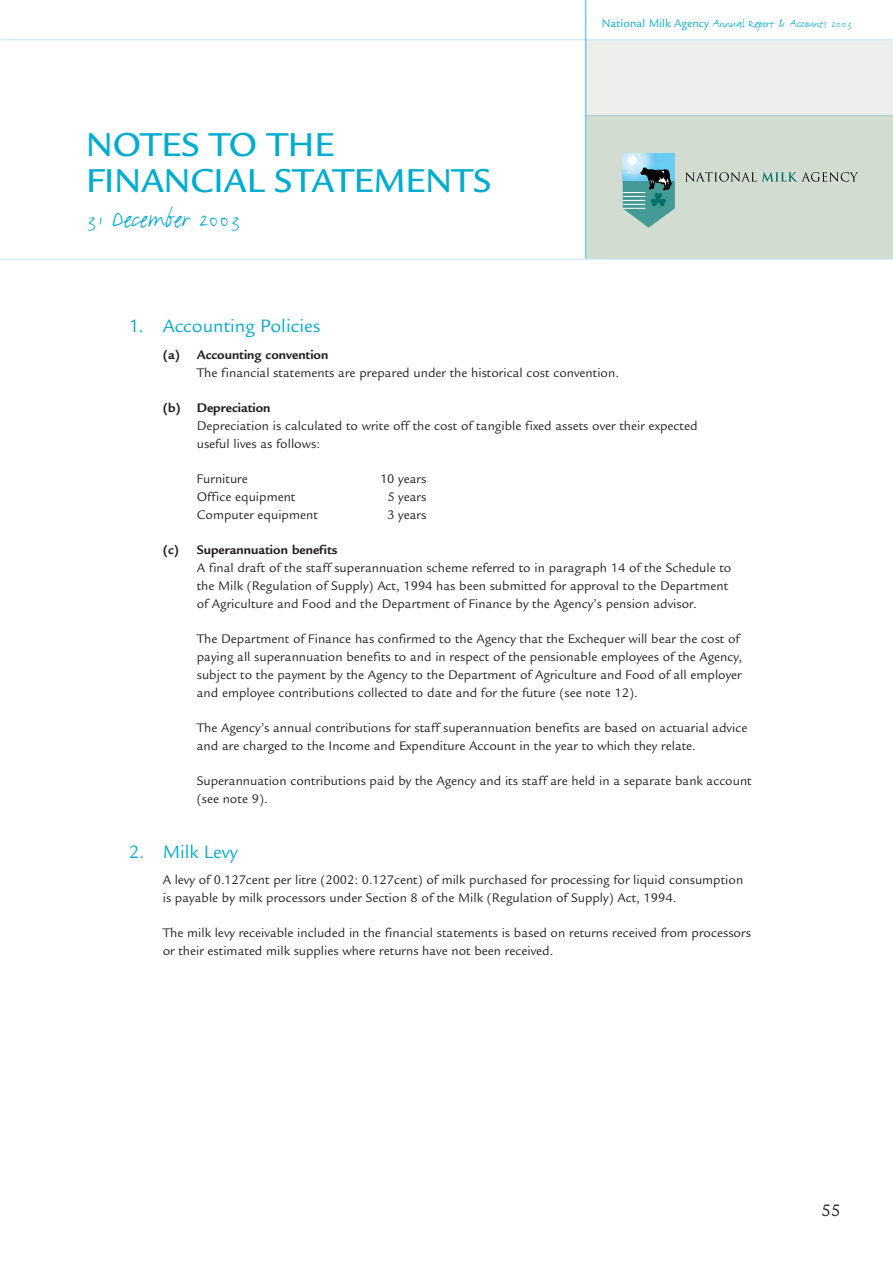
<style>
.page{position:relative;width:893px;height:1263px;background:#fff}
.page>*{position:absolute;margin:0;border:0;box-sizing:border-box;transform-origin:0 0}
.t1{font:500 36px/36px "Legacy Sans";color:#00add1}
.t2{font:27px "FF Justlefthand";color:#00add1}
.t3{font:19.5px "Legacy Sans";color:#00add1}
.t4{font:18px "Legacy Sans";color:#231f1f}
.t5{font:13.5px/18px "Legacy Sans";color:#231f1f}
.t6{font:700 13.5px "Legacy Sans";color:#231f1f}
.t7{font:13.5px "FF Justlefthand";color:#00add1}
.s1{font-family:"Legacy Sans";font-size:12px}
</style>
<div class="page">
<img style="left:1px;top:0;width:891px;height:260px">
<img style="left:648px;top:154px;width:26px;height:13px">
<img style="left:622px;top:154px;width:26px;height:13px">
<svg style="left:685px;top:172px;width:173px;height:10px;background:#a7b6ac"></svg>
<div style="left:628px;top:156px;width:9px;height:9px;background:#fff;border-radius:50%"></div>
<svg style="left:622px;top:167px;width:52px;height:61px;background:#649f9e"></svg>
<h1 class="t1" style="left:86px;top:130px;width:406px">NOTES TO THE<br>FINANCIAL STATEMENTS</h1>
<h2 class="t2" style="left:86px;top:210px;width:155px">31 December 2003</h2>
<p class="t7" style="left:602px;top:19px;width:251px"><span class="s1">National Milk Agency</span> Annual Report &amp; Accounts 2003</p>
<h3 class="t3" style="left:129px;top:319px;width:193px">1. Accounting Policies</h3>
<p class="t6" style="left:163px;top:350px;width:167px">(a) Accounting convention</p>
<p class="t5" style="left:197px;top:365px;width:424px">The financial statements are prepared under the historical cost convention.</p>
<p class="t6" style="left:163px;top:403px;width:109px">(b) Depreciation</p>
<p class="t5" style="left:197px;top:418px;width:502px">Depreciation is calculated to write off the cost of tangible fixed assets over their expected useful lives as follows:</p>
<p class="t5" style="left:197px;top:471px;width:53px">Furniture</p>
<p class="t5" style="left:380px;top:471px;width:48px">10 years</p>
<p class="t5" style="left:197px;top:489px;width:100px">Office equipment</p>
<p class="t5" style="left:387px;top:489px;width:41px">5 years</p>
<p class="t5" style="left:197px;top:507px;width:123px">Computer equipment</p>
<p class="t5" style="left:387px;top:507px;width:41px">3 years</p>
<p class="t6" style="left:163px;top:545px;width:176px">(c) Superannuation benefits</p>
<p class="t5" style="left:197px;top:560px;width:536px">A final draft of the staff superannuation scheme referred to in paragraph 14 of the Schedule to the Milk (Regulation of Supply) Act, 1994 has been submitted for approval to the Department of Agriculture and Food and the Department of Finance by the Agency’s pension advisor.</p>
<p class="t5" style="left:197px;top:631px;width:547px">The Department of Finance has confirmed to the Agency that the Exchequer will bear the cost of paying all superannuation benefits to and in respect of the pensionable employees of the Agency, subject to the payment by the Agency to the Department of Agriculture and Food of all employer and employee contributions collected to date and for the future (see note 12).</p>
<p class="t5" style="left:197px;top:720px;width:552px">The Agency’s annual contributions for staff superannuation benefits are based on actuarial advice and are charged to the Income and Expenditure Account in the year to which they relate.</p>
<p class="t5" style="left:197px;top:773px;width:556px">Superannuation contributions paid by the Agency and its staff are held in a separate bank account (see note 9).</p>
<h3 class="t3" style="left:129px;top:844px;width:111px">2. Milk Levy</h3>
<p class="t5" style="left:163px;top:873px;width:582px">A levy of 0.127cent per litre (2002: 0.127cent) of milk purchased for processing for liquid consumption is payable by milk processors under Section 8 of the Milk (Regulation of Supply) Act, 1994.</p>
<p class="t5" style="left:163px;top:926px;width:590px">The milk levy receivable included in the financial statements is based on returns received from processors or their estimated milk supplies where returns have not been received.</p>
<h3 class="t4" style="left:821px;top:1203px;width:21px">55</h3>
</div>
